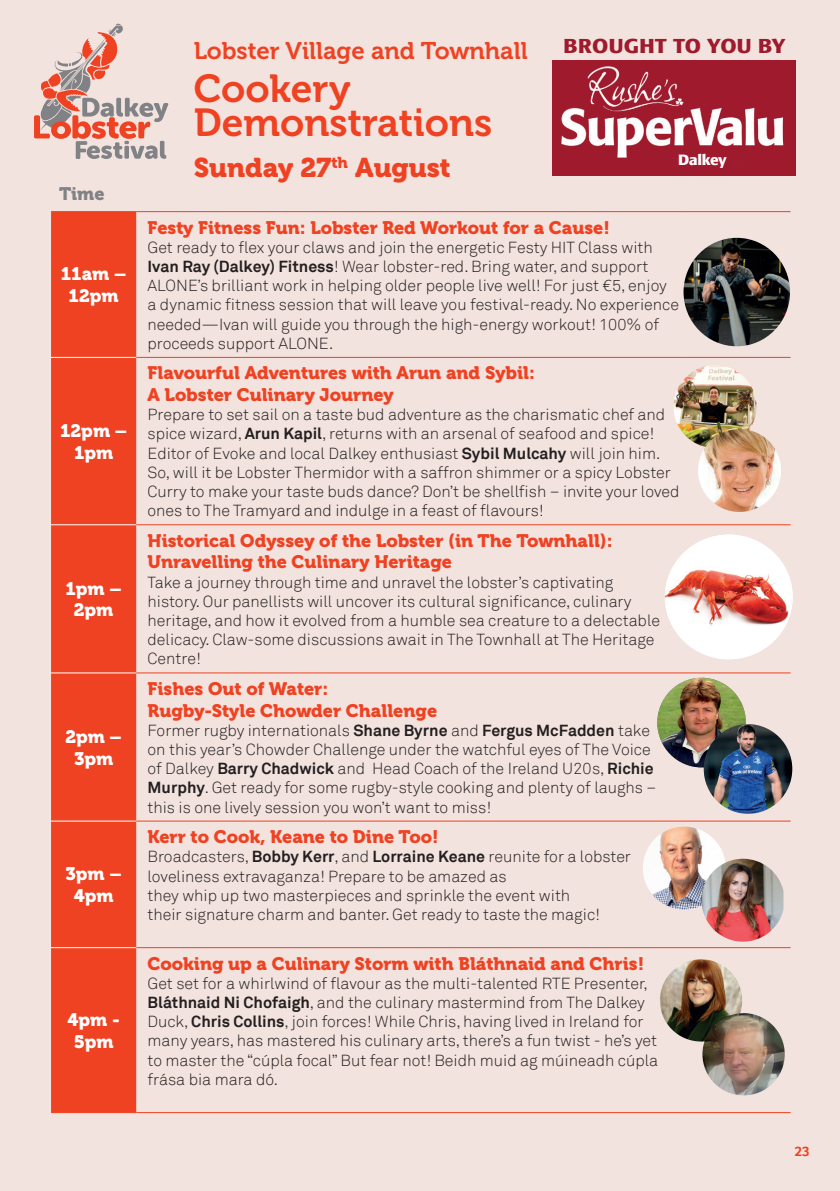
<style>
.page{position:relative;width:840px;height:1191px;background:#fff}
.page>*{position:absolute;margin:0;border:0;box-sizing:border-box;transform-origin:0 0}
.t1{font:39px/34.8px "Museo 700";color:#ef4222}
.t2{font:27px "Museo 900";color:#ef4222}
.t3{font:24px "Museo 700";color:#ef4222}
.t4{font:500 condensed 20px "Formata";letter-spacing:.01em;color:#9f1a2d;scale:1.26 1}
.t5{font:18px/21.6px "Museo 900";color:#ef4222}
.t6{font:18px/21.6px "Museo 900";color:#fff;text-align:center}
.t7{font:18px "Museo 900";color:#808285}
.t8{font:300 16px/19.2px "Akkurat";color:#231f20}
.t9{font:500 condensed 14.8px "Formata";letter-spacing:-.015em;color:#fff;scale:1.26 1}
.t10{font:700 14px "Foco";color:#ef4222}
.s1{font-weight:700}
</style>
<div class="page">
<div style="left:0;top:0;width:839px;height:1191px;background:#f3e3de"></div>
<div style="left:51px;top:212px;width:85px;height:900px;background:#ef4222"></div>
<hr style="left:51px;top:211px;width:85px;height:1px;background:#ef4222">
<hr style="left:136px;top:211px;width:544px;height:1px;background:#ef4222">
<hr style="left:680px;top:211px;width:110px;height:1px;background:#ef4222">
<hr style="left:136px;top:357px;width:544px;height:1px;background:#ef4222">
<hr style="left:680px;top:357px;width:110px;height:1px;background:#ef4222">
<hr style="left:136px;top:524px;width:544px;height:1px;background:#ef4222">
<hr style="left:680px;top:524px;width:110px;height:1px;background:#ef4222">
<hr style="left:136px;top:672px;width:544px;height:1px;background:#ef4222">
<hr style="left:680px;top:672px;width:110px;height:1px;background:#ef4222">
<hr style="left:136px;top:820px;width:544px;height:1px;background:#ef4222">
<hr style="left:680px;top:820px;width:110px;height:1px;background:#ef4222">
<hr style="left:136px;top:947px;width:544px;height:1px;background:#ef4222">
<hr style="left:680px;top:947px;width:110px;height:1px;background:#ef4222">
<hr style="left:51px;top:1112px;width:85px;height:1px;background:#ef4222">
<hr style="left:136px;top:1112px;width:544px;height:1px;background:#ef4222">
<hr style="left:680px;top:1112px;width:110px;height:1px;background:#ef4222">
<hr style="left:51px;top:357px;width:85px;height:1px;background:#fff">
<hr style="left:51px;top:524px;width:85px;height:1px;background:#fff">
<hr style="left:51px;top:672px;width:85px;height:1px;background:#fff">
<hr style="left:51px;top:820px;width:85px;height:1px;background:#fff">
<hr style="left:51px;top:947px;width:85px;height:1px;background:#fff">
<img style="left:657px;top:677px;width:88px;height:90px">
<img style="left:703px;top:724px;width:88px;height:90px">
<img style="left:673px;top:365px;width:83px;height:83px;border-radius:41px">
<img style="left:697px;top:429px;width:83px;height:83px;border-radius:41px">
<img style="left:664px;top:534px;width:128px;height:125px">
<img style="left:642px;top:826px;width:83px;height:83px">
<img style="left:701px;top:858px;width:82px;height:83px">
<svg style="left:34px;top:22px;width:134px;height:137px;background:#dfbcb4"></svg>
<img style="left:552px;top:61px;width:243px;height:115px">
<img style="left:683px;top:238px;width:106px;height:108px">
<img style="left:659px;top:959px;width:82px;height:82px;border-radius:41px">
<img style="left:702px;top:1013px;width:82px;height:82px;border-radius:41px">
<p class="t7" style="left:59px;top:183px;width:47px">Time</p>
<p class="t6" style="left:61px;top:263px;width:67px">11am –<br>12pm</p>
<p class="t6" style="left:60px;top:420px;width:68px">12pm –<br>1pm</p>
<p class="t6" style="left:65px;top:578px;width:58px">1pm –<br>2pm</p>
<p class="t6" style="left:65px;top:726px;width:58px">2pm –<br>3pm</p>
<p class="t6" style="left:65px;top:863px;width:58px">3pm –<br>4pm</p>
<p class="t6" style="left:67px;top:1009px;width:54px">4pm -<br>5pm</p>
<p class="t4" style="left:563px;top:34px;width:177px">BROUGHT TO YOU BY</p>
<h3 class="t3" style="left:193px;top:37px;width:335px">Lobster Village and Townhall</h3>
<h1 class="t1" style="left:193px;top:71px;width:300px">Cookery<br>Demonstrations</h1>
<h2 class="t2" style="left:193px;top:152px;width:258px">Sunday 27<sup>th</sup> August</h2>
<p class="t9" style="left:678px;top:151px;width:40px">Dalkey</p>
<p class="t5" style="left:147px;top:217px;width:463px">Festy Fitness Fun: Lobster Red Workout for a Cause!</p>
<p class="t8" style="left:147px;top:238px;width:532px">Get ready to flex your claws and join the energetic Festy HIT Class with <span class="s1">Ivan Ray (Dalkey) Fitness</span>! Wear lobster-red. Bring water, and support ALONE’s brilliant work in helping older people live well! For just €5, enjoy a dynamic fitness session that will leave you festival-ready. No experience needed—Ivan will guide you through the high-energy workout! 100% of proceeds support ALONE.</p>
<p class="t5" style="left:147px;top:362px;width:388px">Flavourful Adventures with Arun and Sybil:<br>A Lobster Culinary Journey</p>
<p class="t8" style="left:147px;top:405px;width:533px">Prepare to set sail on a taste bud adventure as the charismatic chef and spice wizard, <span class="s1">Arun Kapil</span>, returns with an arsenal of seafood and spice!<br>Editor of Evoke and local Dalkey enthusiast <span class="s1">Sybil Mulcahy</span> will join him.<br>So, will it be Lobster Thermidor with a saffron shimmer or a spicy Lobster Curry to make your taste buds dance? Don’t be shellfish – invite your loved ones to The Tramyard and indulge in a feast of flavours!</p>
<p class="t5" style="left:147px;top:530px;width:466px">Historical Odyssey of the Lobster (in The Townhall):<br>Unravelling the Culinary Heritage</p>
<p class="t8" style="left:147px;top:573px;width:513px">Take a journey through time and unravel the lobster’s captivating history. Our panellists will uncover its cultural significance, culinary heritage, and how it evolved from a humble sea creature to a delectable delicacy. Claw-some discussions await in The Townhall at The Heritage Centre!</p>
<p class="t5" style="left:147px;top:678px;width:291px">Fishes Out of Water:<br>Rugby-Style Chowder Challenge</p>
<p class="t8" style="left:147px;top:721px;width:510px">Former rugby internationals <span class="s1">Shane Byrne</span> and <span class="s1">Fergus McFadden</span> take on this year’s Chowder Challenge under the watchful eyes of The Voice of Dalkey <span class="s1">Barry Chadwick</span> and Head Coach of the Ireland U20s, <span class="s1">Richie Murphy</span>. Get ready for some rugby-style cooking and plenty of laughs – this is one lively session you won’t want to miss!</p>
<p class="t5" style="left:147px;top:826px;width:292px">Kerr to Cook, Keane to Dine Too!</p>
<p class="t8" style="left:147px;top:847px;width:484px">Broadcasters, <span class="s1">Bobby Kerr</span>, and <span class="s1">Lorraine Keane</span> reunite for a lobster loveliness extravaganza! Prepare to be amazed as<br>they whip up two masterpieces and sprinkle the event with<br>their signature charm and banter. Get ready to taste the magic!</p>
<p class="t5" style="left:147px;top:952px;width:498px">Cooking up a Culinary Storm with Bláthnaid and Chris!</p>
<p class="t8" style="left:147px;top:974px;width:512px">Get set for a whirlwind of flavour as the multi-talented RTE Presenter, <span class="s1">Bláthnaid Ni Chofaigh</span>, and the culinary mastermind from The Dalkey Duck, <span class="s1">Chris Collins</span>, join forces! While Chris, having lived in Ireland for many years, has mastered his culinary arts, there’s a fun twist - he’s yet to master the “cúpla focal” But fear not! Beidh muid ag múineadh cúpla frása bia mara dó.</p>
<p class="t10" style="left:794px;top:1143px;width:17px">23</p>
</div>
